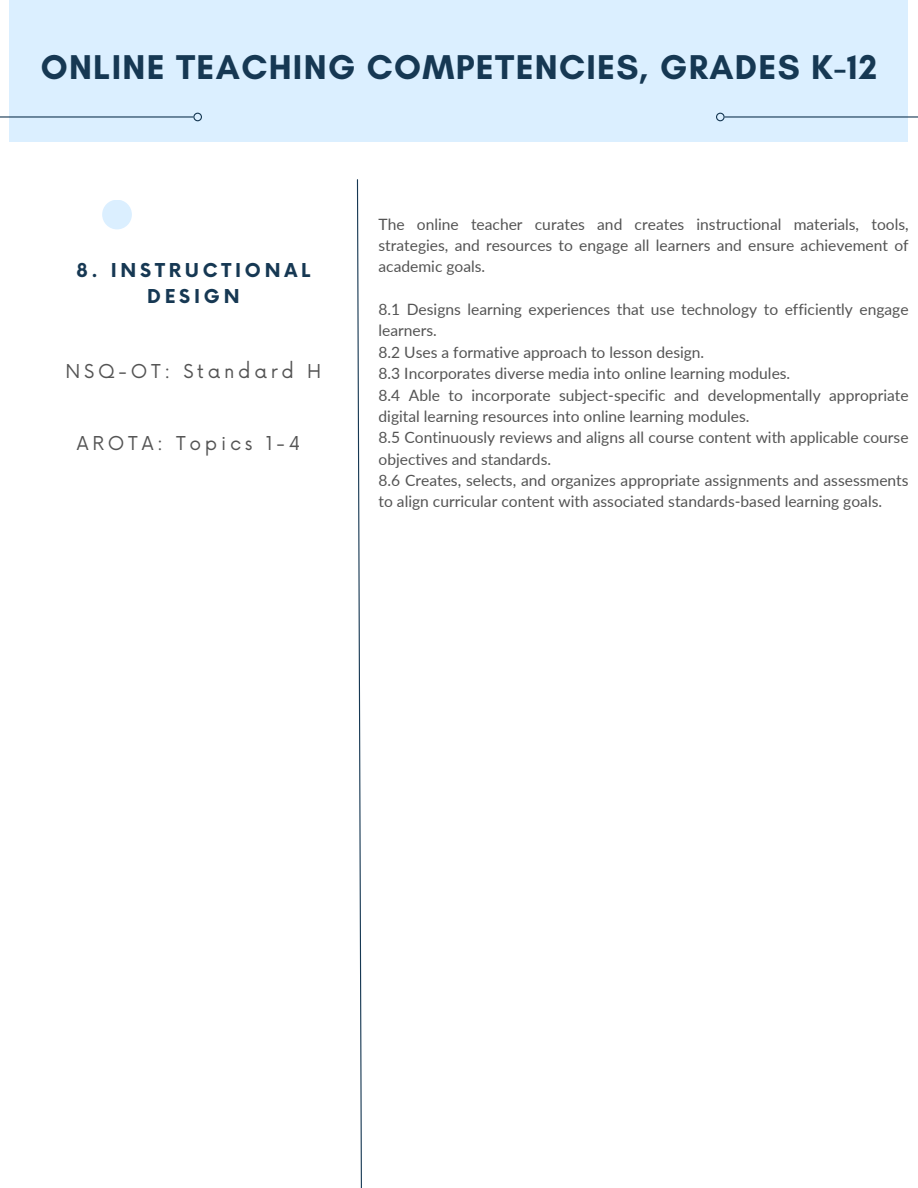
<style>
.page{position:relative;width:918px;height:1188px;background:#fff}
.page>*{position:absolute;margin:0;border:0;box-sizing:border-box;transform-origin:0 0}
.t1{font:700 35.1px "Glacial Indifference";letter-spacing:.035em;color:#163853}
.t2{font:18.6px "Now";letter-spacing:.2em;color:#545454}
.t3{font:700 18.6px/25.8px "Now";letter-spacing:.2em;color:#163853;text-align:center}
.t4{font:15.6px/21.3px "Lato";color:#545454}
</style>
<div class="page">
<svg style="left:356px;top:179px;width:6px;height:1009px"></svg>
<div style="left:9px;top:0;width:899px;height:141px;background:#dbefff"></div>
<hr style="left:0;top:116px;width:198px;height:2px;background:#163853">
<svg style="left:193px;top:113px;width:9px;height:8px"></svg>
<hr style="left:720px;top:116px;width:198px;height:2px;background:#163853">
<svg style="left:716px;top:113px;width:9px;height:8px"></svg>
<div style="left:102px;top:200px;width:30px;height:29px;background:#dbefff;border-radius:50%"></div>
<h1 class="t1" style="left:41px;top:46px;width:838px">ONLINE TEACHING COMPETENCIES, GRADES K-12</h1>
<h2 class="t3" style="left:76px;top:258px;width:235px">8. INSTRUCTIONAL<br>DESIGN</h2>
<p class="t2" style="left:65px;top:361px;width:257px">NSQ-OT: Standard H</p>
<p class="t2" style="left:77px;top:433px;width:225px">AROTA: Topics 1-4</p>
<h3 class="t4" style="left:379px;top:213px;width:532px;text-align:justify">The online teacher curates and creates instructional materials, tools, strategies, and resources to engage all learners and ensure achievement of academic goals.</h3>
<h3 class="t4" style="left:379px;top:298px;width:532px">8.1 Designs learning experiences that use technology to efficiently engage learners.</h3>
<p class="t4" style="left:379px;top:341px;width:327px">8.2 Uses a formative approach to lesson design.</p>
<p class="t4" style="left:379px;top:362px;width:413px">8.3 Incorporates diverse media into online learning modules.</p>
<p class="t4" style="left:379px;top:384px;width:532px">8.4 Able to incorporate subject-specific and developmentally appropriate digital learning resources into online learning modules.</p>
<p class="t4" style="left:379px;top:427px;width:532px">8.5 Continuously reviews and aligns all course content with applicable course objectives and standards.</p>
<p class="t4" style="left:379px;top:469px;width:532px">8.6 Creates, selects, and organizes appropriate assignments and assessments to align curricular content with associated standards-based learning goals.</p>
</div>
